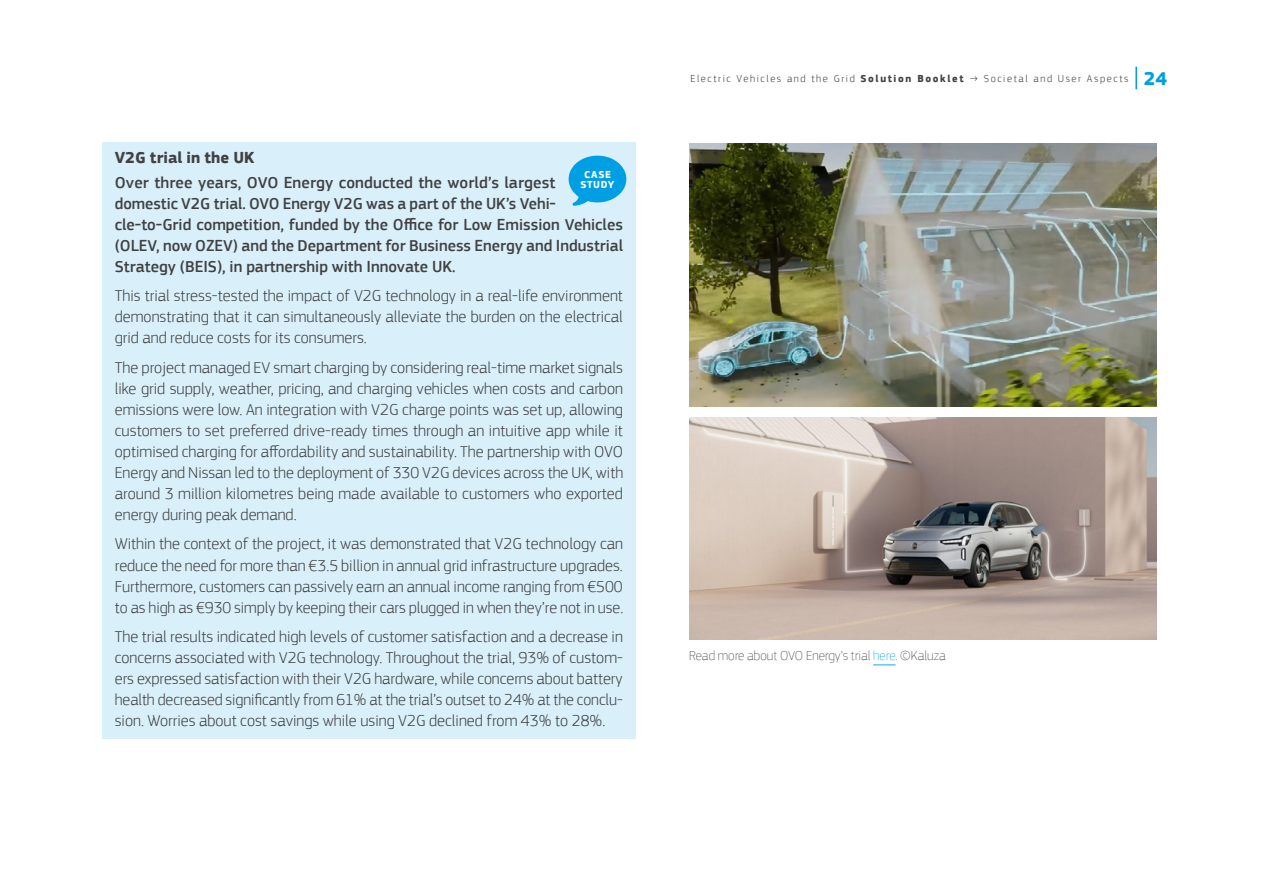
<style>
.page{position:relative;width:1263px;height:893px;background:#fff}
.page>*{position:absolute;margin:0;border:0;box-sizing:border-box;transform-origin:0 0}
.Body_highlight_BLUE{font:300 16.5px/21px "EC Square Sans Pro";color:#414141;text-align:justify}
.Body_highlight_BLUE-2{font:500 16.5px/21px "EC Square Sans Pro";color:#414141}
.Body_highlight_title{font:700 16.5px "EC Square Sans Pro";color:#414141}
.Footnote{font:100 13.5px "EC Square Sans Pro";color:#4e4c4c}
.t1{font:300 10.5px "EC Square Sans Pro";letter-spacing:.15em;color:#414141}
.Opening_White_text{font:700 10.5px/10.5px "EC Square Sans Pro";letter-spacing:.06em;color:#fff;text-align:center}
.s1{font-weight:700}
.s2{font-weight:700;font-size:19.5px;color:#009ee3}
.s3{color:#1aa8e6}
</style>
<div class="page">
<hr style="left:1135px;top:67px;width:2px;height:22px;background:#009ee3">
<div style="left:102px;top:142px;width:534px;height:33px;background:#d9f0fb"></div>
<div style="left:102px;top:167px;width:534px;height:118px;background:#d9f0fb"></div>
<div style="left:102px;top:281px;width:534px;height:75px;background:#d9f0fb"></div>
<div style="left:102px;top:352px;width:534px;height:181px;background:#d9f0fb"></div>
<div style="left:102px;top:529px;width:534px;height:96px;background:#d9f0fb"></div>
<div style="left:102px;top:621px;width:534px;height:118px;background:#d9f0fb"></div>
<svg style="left:568px;top:156px;width:58px;height:50px"></svg>
<img style="left:689px;top:144px;width:468px;height:263px">
<img style="left:689px;top:417px;width:468px;height:223px">
<svg style="left:873px;top:665px;width:22px;height:1px"></svg>
<p class="Body_highlight_title" style="left:115px;top:147px;width:141px">V2G trial in the UK</p>
<p class="Body_highlight_BLUE-2" style="left:115px;top:172px;width:510px">Over three years, OVO Energy conducted the world’s largest<br>domestic V2G trial. OVO Energy V2G was a part of the UK’s Vehi&shy;cle-to-Grid competition, funded by the Office for Low Emission Vehicles (OLEV, now OZEV) and the Department for Business Energy and Industrial Strategy (BEIS), in partnership with Innovate UK.</p>
<p class="Body_highlight_BLUE" style="left:115px;top:285px;width:510px">This trial stress-tested the impact of V2G technology in a real-life environment demonstrating that it can simultaneously alleviate the burden on the electrical grid and reduce costs for its consumers.</p>
<p class="Body_highlight_BLUE" style="left:115px;top:357px;width:510px">The project managed EV smart charging by considering real-time market signals like grid supply, weather, pricing, and charging vehicles when costs and carbon emissions were low. An integration with V2G charge points was set up, allowing customers to set preferred drive-ready times through an intuitive app while it optimised charging for affordability and sustainability. The partnership with OVO Energy and Nissan led to the deployment of 330 V2G devices across the UK, with around 3 million kilometres being made available to customers who exported energy during peak demand.</p>
<p class="Body_highlight_BLUE" style="left:115px;top:533px;width:510px">Within the context of the project, it was demonstrated that V2G technology can reduce the need for more than €3.5 billion in annual grid infrastructure upgrades.<br>Furthermore, customers can passively earn an annual income ranging from €500 to as high as €930 simply by keeping their cars plugged in when they’re not in use.</p>
<p class="Body_highlight_BLUE" style="left:115px;top:626px;width:510px">The trial results indicated high levels of customer satisfaction and a decrease in concerns associated with V2G technology. Throughout the trial, 93% of custom&shy;ers expressed satisfaction with their V2G hardware, while concerns about battery health decreased significantly from 61% at the trial’s outset to 24% at the conclu&shy;sion. Worries about cost savings while using V2G declined from 43% to 28%.</p>
<p class="Opening_White_text" style="left:580px;top:169px;width:36px">CASE<br>STUDY</p>
<p class="t1" style="left:690px;top:72px;width:478px">Electric Vehicles and the Grid <span class="s1">Solution Booklet</span> → Societal and User Aspects <span class="s2">24</span></p>
<p class="Footnote" style="left:689px;top:648px;width:258px">Read more about OVO Energy’s trial <span class="s3">here</span>. ©Kaluza</p>
</div>
